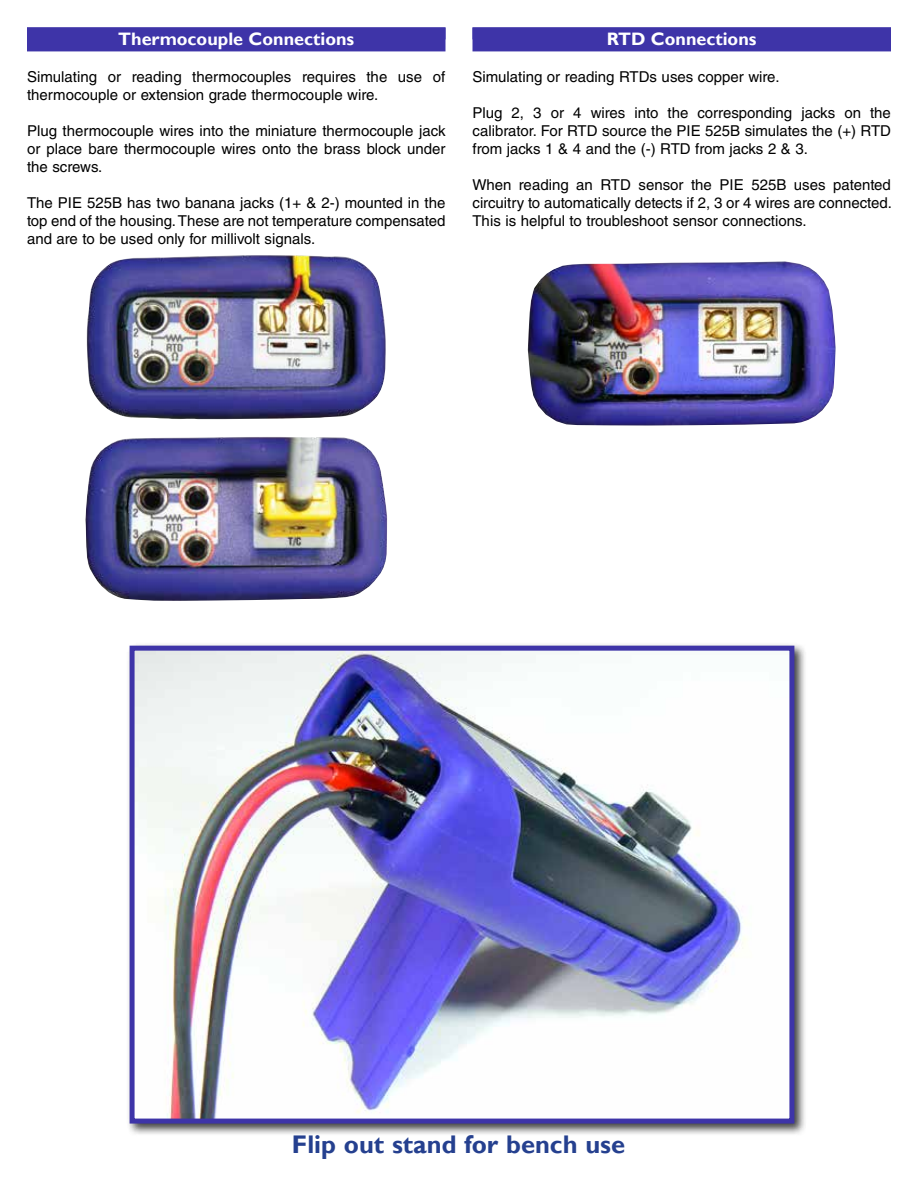
<style>
.page{position:relative;width:918px;height:1188px;background:#fff}
.page>*{position:absolute;margin:0;border:0;box-sizing:border-box;transform-origin:0 0}
.t1{font:700 25.5px "Gill Sans";color:#25408f}
.t2{font:700 18px "Gill Sans";color:#fff}
.t3{font:15px/18px "Helvetica LT Std";color:#000;text-align:justify}
</style>
<div class="page">
<div style="left:27px;top:27px;width:419px;height:24px;background:#3e34a8"></div>
<img style="left:86px;top:255px;width:300px;height:164px">
<div style="left:472px;top:27px;width:419px;height:24px;background:#3e34a8"></div>
<img style="left:528px;top:261px;width:308px;height:165px">
<img style="left:85px;top:437px;width:302px;height:164px">
<div style="left:126px;top:642px;width:682px;height:494px;background:#000;opacity:.75"></div>
<img style="left:136px;top:652px;width:652px;height:466px">
<div style="left:130px;top:646px;width:664px;height:478px;border:5px solid #3e34a8"></div>
<p class="t2" style="left:118px;top:29px;width:237px">Thermocouple Connections</p>
<p class="t3" style="left:27px;top:68px;width:420px">Simulating or reading thermocouples requires the use of thermocouple or extension grade thermocouple wire.</p>
<p class="t3" style="left:27px;top:122px;width:420px">Plug thermocouple wires into the miniature thermocouple jack or place bare thermocouple wires onto the brass block under the screws.</p>
<p class="t3" style="left:27px;top:194px;width:420px">The PIE 525B has two banana jacks (1+ &amp; 2-) mounted in the top end of the housing. These are not temperature compensated and are to be used only for millivolt signals.</p>
<p class="t2" style="left:607px;top:29px;width:151px">RTD Connections</p>
<p class="t3" style="left:472px;top:68px;width:309px">Simulating or reading RTDs uses copper wire.</p>
<p class="t3" style="left:472px;top:104px;width:420px">Plug 2, 3 or 4 wires into the corresponding jacks on the calibrator. For RTD source the PIE 525B simulates the (+) RTD from jacks 1 &amp; 4 and the (-) RTD from jacks 2 &amp; 3.</p>
<p class="t3" style="left:472px;top:176px;width:421px">When reading an RTD sensor the PIE 525B uses patented circuitry to automatically detects if 2, 3 or 4 wires are connected.<br>This is helpful to troubleshoot sensor connections.</p>
<h1 class="t1" style="left:292px;top:1129px;width:335px">Flip out stand for bench use</h1>
</div>
